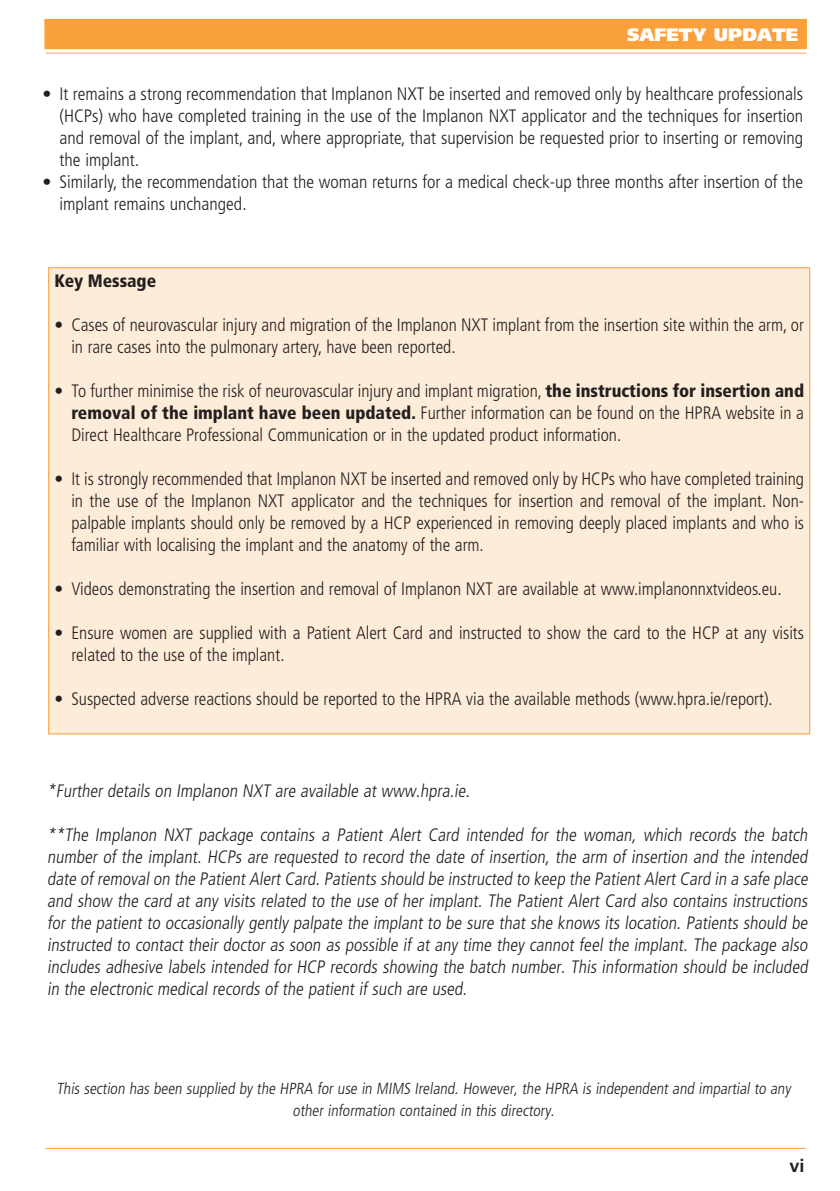
<style>
.page{position:relative;width:840px;height:1191px;background:#fff}
.page>*{position:absolute;margin:0;border:0;box-sizing:border-box;transform-origin:0 0}
.t1{font:300 condensed 18px/22px "Frutiger";color:#231f20;text-align:justify}
.t2{font:900 18px "Frutiger";color:#fff}
.t3{font:900 condensed 18px "Frutiger";color:#231f20}
.t4{font:700 18px "Frutiger";color:#231f20}
.t5{font:300 condensed 16px/22px "Frutiger";color:#231f20;text-align:center}
.s1{font-weight:900}
</style>
<div class="page">
<div style="left:49px;top:268px;width:760px;height:466px;background:#fdecd8"></div>
<hr style="left:45px;top:1147px;width:760px;height:1px;background:#f9a03a">
<div style="left:45px;top:20px;width:760px;height:28px;background:#f9a03a"></div>
<div style="left:44px;top:19px;width:762px;height:30px;border:2px solid #f9a03a"></div>
<hr style="left:46px;top:53px;width:759px;height:1px;background:#f9a03a">
<p class="t2" style="left:627px;top:24px;width:172px">SAFETY UPDATE</p>
<p class="t1" style="left:60px;top:83px;width:744px;text-indent:-17px">• It remains a strong recommendation that Implanon NXT be inserted and removed only by healthcare professionals (HCPs) who have completed training in the use of the Implanon NXT applicator and the techniques for insertion and removal of the implant, and, where appropriate, that supervision be requested prior to inserting or removing the implant.</p>
<p class="t1" style="left:60px;top:171px;width:744px;text-indent:-17px">• Similarly, the recommendation that the woman returns for a medical check-up three months after insertion of the implant remains unchanged.</p>
<p class="t3" style="left:54px;top:270px;width:103px">Key Message</p>
<p class="t1" style="left:71px;top:314px;width:733px;text-indent:-17px">• Cases of neurovascular injury and migration of the Implanon NXT implant from the insertion site within the arm, or in rare cases into the pulmonary artery, have been reported.</p>
<p class="t1" style="left:71px;top:380px;width:733px;text-indent:-17px">• To further minimise the risk of neurovascular injury and implant migration, <span class="s1">the instructions for insertion and removal of the implant have been updated.</span> Further information can be found on the HPRA website in a Direct Healthcare Professional Communication or in the updated product information.</p>
<p class="t1" style="left:71px;top:468px;width:733px;text-indent:-17px">• It is strongly recommended that Implanon NXT be inserted and removed only by HCPs who have completed training in the use of the Implanon NXT applicator and the techniques for insertion and removal of the implant. Non&shy;palpable implants should only be removed by a HCP experienced in removing deeply placed implants and who is familiar with localising the implant and the anatomy of the arm.</p>
<p class="t1" style="left:54px;top:578px;width:728px">• Videos demonstrating the insertion and removal of Implanon NXT are available at www.implanonnxtvideos.eu.</p>
<p class="t1" style="left:71px;top:622px;width:733px;text-indent:-17px">• Ensure women are supplied with a Patient Alert Card and instructed to show the card to the HCP at any visits related to the use of the implant.</p>
<p class="t1" style="left:54px;top:688px;width:719px">• Suspected adverse reactions should be reported to the HPRA via the available methods (www.hpra.ie/report).</p>
<p class="t1" style="left:47px;top:780px;width:427px">*Further details on Implanon NXT are available at www.hpra.ie.</p>
<p class="t1" style="left:47px;top:824px;width:764px">**The Implanon NXT package contains a Patient Alert Card intended for the woman, which records the batch number of the implant. HCPs are requested to record the date of insertion, the arm of insertion and the intended date ofremovalon the PatientAlertCard.Patients should be instructed to keep the PatientAlertCard in a safe place and show the card at any visits related to the use of her implant. The Patient Alert Card also contains instructions for the patient to occasionally gently palpate the implant to be sure that she knows its location. Patients should be instructed to contact their doctor as soon as possible if at any time they cannot feel the implant. The package also includes adhesive labels intended for HCP records showing the batch number. This information should be included in the electronic medical records of the patient if such are used.</p>
<p class="t5" style="left:56px;top:1077px;width:737px">This section has been supplied by the HPRA for use in MIMS Ireland. However, the HPRA is independent and impartial to any other information contained in this directory.</p>
<p class="t4" style="left:789px;top:1154px;width:17px">vi</p>
</div>
